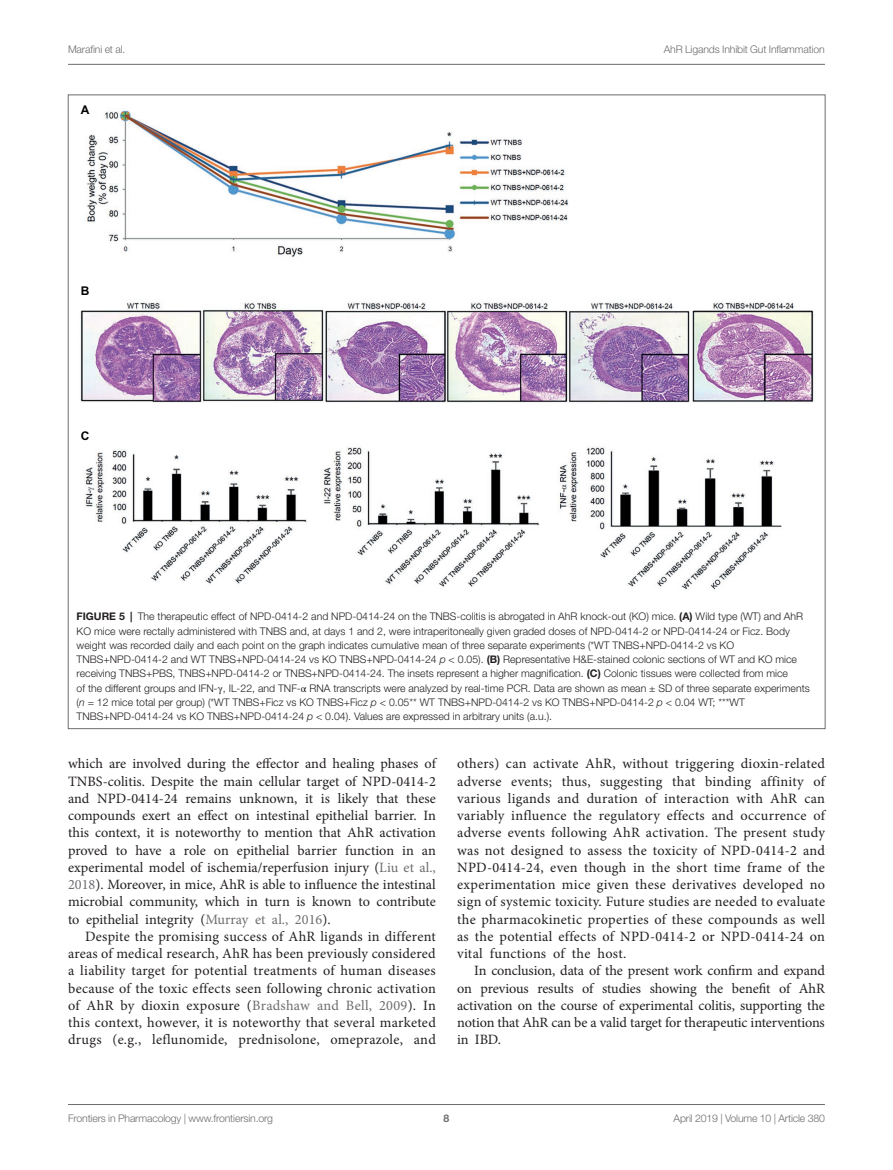
<style>
.page{position:relative;width:893px;height:1170px;background:#fff}
.page>*{position:absolute;margin:0;border:0;box-sizing:border-box;transform-origin:0 0}
.TEXT{font:14.25px/17.2px "Minion Pro";letter-spacing:.01em;color:#231f20;text-align:justify}
.t1{font:700 12px "Arial";color:#000001}
.FIG_LEG{font:300 10.5px/14.2px "Helvetica Neue LT Std";color:#231f20}
.t2{font:300 10.5px "Helvetica Neue LT Std";letter-spacing:-.015em;color:#6c6d70}
.t3{font:700 10.5px "Helvetica Neue LT Std";color:#6c6d70}
.s1{font-weight:700}
.s2{font-style:italic}
.s3{font-family:"STIX General";font-weight:400}
.s4{color:#6c6d70}
</style>
<div class="page">
<hr style="left:68px;top:64px;width:757px;height:1px;background:#6c6d70">
<hr style="left:68px;top:1104px;width:757px;height:1px;background:#6c6d70">
<img style="left:80px;top:110px;width:734px;height:480px">
<p class="t2" style="left:68px;top:42px;width:59px">Marafini et al.</p>
<p class="t2" style="left:664px;top:42px;width:163px">AhR Ligands Inhibit Gut Inflammation</p>
<p class="t1" style="left:81px;top:101px;width:10px">A</p>
<p class="t1" style="left:81px;top:283px;width:10px">B</p>
<p class="t1" style="left:81px;top:428px;width:10px">C</p>
<p class="FIG_LEG" style="left:77px;top:609px;width:735px"><span class="s1">FIGURE 5 |</span> The therapeutic effect of NPD-0414-2 and NPD-0414-24 on the TNBS-colitis is abrogated in AhR knock-out (KO) mice. <span class="s1">(A)</span> Wild type (WT) and AhR KO mice were rectally administered with TNBS and, at days 1 and 2, were intraperitoneally given graded doses of NPD-0414-2 or NPD-0414-24 or Ficz. Body weight was recorded daily and each point on the graph indicates cumulative mean of three separate experiments (*WT TNBS+NPD-0414-2 vs KO TNBS+NPD-0414-2 and WT TNBS+NPD-0414-24 vs KO TNBS+NPD-0414-24 <span class="s2">p</span> &lt; 0.05). <span class="s1">(B)</span> Representative H&amp;E-stained colonic sections of WT and KO mice receiving TNBS+PBS, TNBS+NPD-0414-2 or TNBS+NPD-0414-24. The insets represent a higher magnification. <span class="s1">(C)</span> Colonic tissues were collected from mice<br>of the different groups and IFN-<span class="s3">γ</span>, IL-22, and TNF-<span class="s3">α</span> RNA transcripts were analyzed by real-time PCR. Data are shown as mean ± SD of three separate experiments (<span class="s2">n</span> = 12 mice total per group) (*WT TNBS+Ficz vs KO TNBS+Ficz <span class="s2">p</span> &lt; 0.05** WT TNBS+NPD-0414-2 vs KO TNBS+NPD-0414-2 <span class="s2">p</span> &lt; 0.04 WT; ***WT TNBS+NPD-0414-24 vs KO TNBS+NPD-0414-24 <span class="s2">p</span> &lt; 0.04). Values are expressed in arbitrary units (a.u.).</p>
<p class="TEXT" style="left:68px;top:755px;width:369px">which are involved during the effector and healing phases of TNBS-colitis. Despite the main cellular target of NPD-0414-2 and NPD-0414-24 remains unknown, it is likely that these compounds exert an effect on intestinal epithelial barrier. In this context, it is noteworthy to mention that AhR activation proved to have a role on epithelial barrier function in an experimental model of ischemia/reperfusion injury (<span class="s4">Liu et al., 2018</span>). Moreover, in mice, AhR is able to influence the intestinal microbial community, which in turn is known to contribute to epithelial integrity (<span class="s4">Murray et al., 2016</span>).</p>
<p class="TEXT" style="left:68px;top:927px;width:369px;text-indent:17px">Despite the promising success of AhR ligands in different areas of medical research, AhR has been previously considered a liability target for potential treatments of human diseases because of the toxic effects seen following chronic activation of AhR by dioxin exposure (<span class="s4">Bradshaw and Bell, 2009</span>). In this context, however, it is noteworthy that several marketed drugs (e.g., leflunomide, prednisolone, omeprazole, and</p>
<p class="TEXT" style="left:457px;top:755px;width:369px">others) can activate AhR, without triggering dioxin-related adverse events; thus, suggesting that binding affinity of various ligands and duration of interaction with AhR can variably influence the regulatory effects and occurrence of adverse events following AhR activation. The present study was not designed to assess the toxicity of NPD-0414-2 and NPD-0414-24, even though in the short time frame of the experimentation mice given these derivatives developed no sign of systemic toxicity. Future studies are needed to evaluate the pharmacokinetic properties of these compounds as well as the potential effects of NPD-0414-2 or NPD-0414-24 on vital functions of the host.</p>
<p class="TEXT" style="left:457px;top:962px;width:369px;text-indent:17px">In conclusion, data of the present work confirm and expand on previous results of studies showing the benefit of AhR activation on the course of experimental colitis, supporting the notion that AhR can be a valid target for therapeutic interventions in IBD.</p>
<p class="t2" style="left:68px;top:1111px;width:207px">Frontiers in Pharmacology | www.frontiersin.org</p>
<p class="t3" style="left:444px;top:1111px;width:7px">8</p>
<p class="t2" style="left:673px;top:1111px;width:153px">April 2019 | Volume 10 | Article 380</p>
</div>
